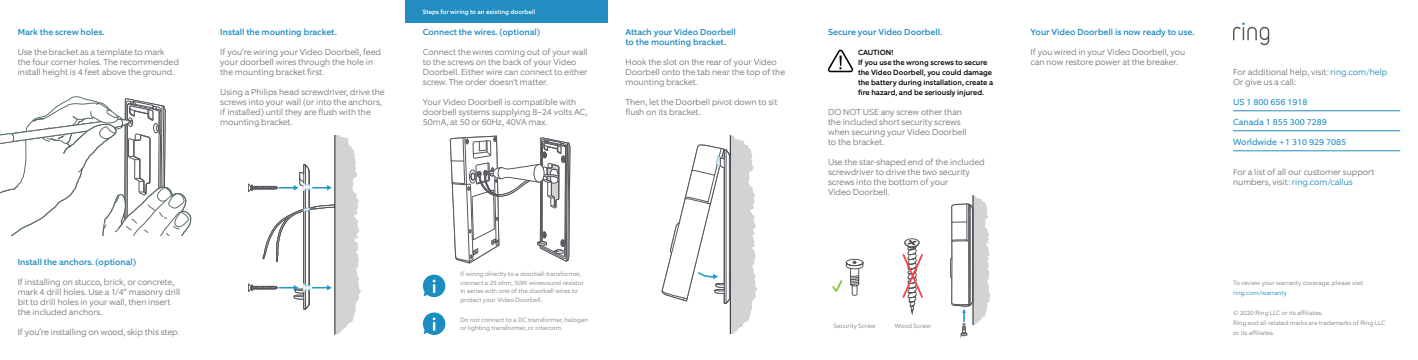
<style>
.page{position:relative;width:1418px;height:360px;background:#fff}
.page>*{position:absolute;margin:0;border:0;box-sizing:border-box;transform-origin:0 0}
.t1{font:300 8.75px/10px "Equip";letter-spacing:-.01em;color:#77787b}
.t2{font:500 8.75px/10px "Equip";color:#238dc1}
.t3{font:8.75px "Equip";color:#238dc1}
.t4{font:500 7.5px/10px "Equip";color:#000}
.t5{font:300 6.25px/8.8px "Equip";color:#838185}
.t6{font:500 6.25px "Equip";color:#fff}
.t7{font:300 6.25px "Equip";color:#238dc1}
.s1{color:#238dc1}
</style>
<div class="page">
<svg style="left:248px;top:135px;width:113px;height:199px"></svg>
<svg style="left:423px;top:135px;width:147px;height:162px"></svg>
<svg style="left:423px;top:313px;width:22px;height:22px"></svg>
<svg style="left:661px;top:135px;width:96px;height:199px"></svg>
<svg style="left:950px;top:195px;width:41px;height:144px"></svg>
<svg style="left:832px;top:259px;width:31px;height:37px"></svg>
<svg style="left:902px;top:238px;width:21px;height:78px"></svg>
<svg style="left:0;top:96px;width:192px;height:139px"></svg>
<svg style="left:1233px;top:22px;width:36px;height:23px"></svg>
<div style="left:405px;top:0;width:203px;height:22px;background:#238dc1"></div>
<svg style="left:828px;top:50px;width:25px;height:22px"></svg>
<hr style="left:1233px;top:111px;width:167px;height:1px;background:#238dc1">
<hr style="left:1233px;top:131px;width:167px;height:1px;background:#238dc1">
<hr style="left:1233px;top:151px;width:167px;height:1px;background:#238dc1">
<p class="t2" style="left:18px;top:27px;width:88px">Mark the screw holes.</p>
<p class="t1" style="left:18px;top:47px;width:163px">Use the bracket as a template to mark the four corner holes. The recommended install height is 4 feet above the ground.</p>
<p class="t2" style="left:220px;top:27px;width:118px">Install the mounting bracket.</p>
<p class="t1" style="left:220px;top:47px;width:162px">If you’re wiring your Video Doorbell, feed your doorbell wires through the hole in the mounting bracket first.</p>
<p class="t1" style="left:220px;top:87px;width:166px">Using a Philips head screwdriver, drive the screws into your wall (or into the anchors, if installed) until they are flush with the mounting bracket.</p>
<p class="t6" style="left:423px;top:7px;width:114px">Steps for wiring to an existing doorbell</p>
<p class="t2" style="left:423px;top:27px;width:119px">Connect the wires. (optional)</p>
<p class="t1" style="left:423px;top:47px;width:166px">Connect the wires coming out of your wall to the screws on the back of your Video Doorbell. Either wire can connect to either screw. The order doesn’t matter.</p>
<p class="t1" style="left:423px;top:97px;width:166px">Your Video Doorbell is compatible with doorbell systems supplying 8–24 volts AC,<br>50mA, at 50 or 60Hz, 40VA max.</p>
<p class="t2" style="left:625px;top:27px;width:112px">Attach your Video Doorbell to the mounting bracket.</p>
<p class="t1" style="left:625px;top:57px;width:161px">Hook the slot on the rear of your Video<br>Doorbell onto the tab near the top of the mounting bracket.</p>
<p class="t1" style="left:625px;top:97px;width:154px">Then, let the Doorbell pivot down to sit flush on its bracket.</p>
<p class="t2" style="left:18px;top:257px;width:120px">Install the anchors. (optional)</p>
<p class="t1" style="left:18px;top:277px;width:164px">If installing on stucco, brick, or concrete, mark 4 drill holes. Use a 1/4” masonry drill bit to drill holes in your wall, then insert the included anchors.</p>
<p class="t1" style="left:18px;top:327px;width:163px">If you’re installing on wood, skip this step.</p>
<p class="t5" style="left:460px;top:269px;width:125px">If wiring directly to a doorbell transformer, connect a 25 ohm, 50W wirewound resistor in series with one of the doorbell wires to protect your Video Doorbell.</p>
<p class="t5" style="left:460px;top:315px;width:129px">Do not connect to a DC transformer, halogen or lighting transformer, or intercom.</p>
<p class="t2" style="left:828px;top:27px;width:116px">Secure your Video Doorbell.</p>
<p class="t4" style="left:858px;top:47px;width:136px">CAUTION!<br>If you use the wrong screws to secure the Video Doorbell, you could damage the battery during installation, create a fire hazard, and be seriously injured.</p>
<p class="t1" style="left:828px;top:107px;width:140px">DO NOT USE any screw other than the included short security screws when securing your Video Doorbell to the bracket.</p>
<p class="t1" style="left:828px;top:157px;width:158px">Use the star-shaped end of the included screwdriver to drive the two security screws into the bottom of your<br>Video Doorbell.</p>
<p class="t2" style="left:1030px;top:27px;width:165px">Your Video Doorbell is now ready to use.</p>
<p class="t1" style="left:1030px;top:47px;width:156px">If you wired in your Video Doorbell, you can now restore power at the breaker.</p>
<p class="t5" style="left:833px;top:321px;width:44px">Security Screw</p>
<p class="t5" style="left:894px;top:321px;width:38px">Wood Screw</p>
<p class="t1" style="left:1233px;top:67px;width:156px">For additional help, visit: <span class="s1">ring.com/help<br></span>Or give us a call:</p>
<p class="t3" style="left:1233px;top:96px;width:76px">US 1 800 656 1918</p>
<p class="t3" style="left:1233px;top:116px;width:95px">Canada 1 855 300 7289</p>
<p class="t3" style="left:1233px;top:136px;width:115px">Worldwide +1 310 929 7085</p>
<p class="t1" style="left:1233px;top:167px;width:143px">For a list of all our customer support numbers, visit: <span class="s1">ring.com/callus</span></p>
<p class="t5" style="left:1233px;top:278px;width:132px">To review your warranty coverage, please visit</p>
<p class="t7" style="left:1233px;top:289px;width:55px">ring.com/warranty</p>
<p class="t5" style="left:1233px;top:308px;width:154px;line-height:10px">© 2020 Ring LLC or its affiliates.<br>Ring and all related marks are trademarks of Ring LLC or its affiliates.</p>
</div>
